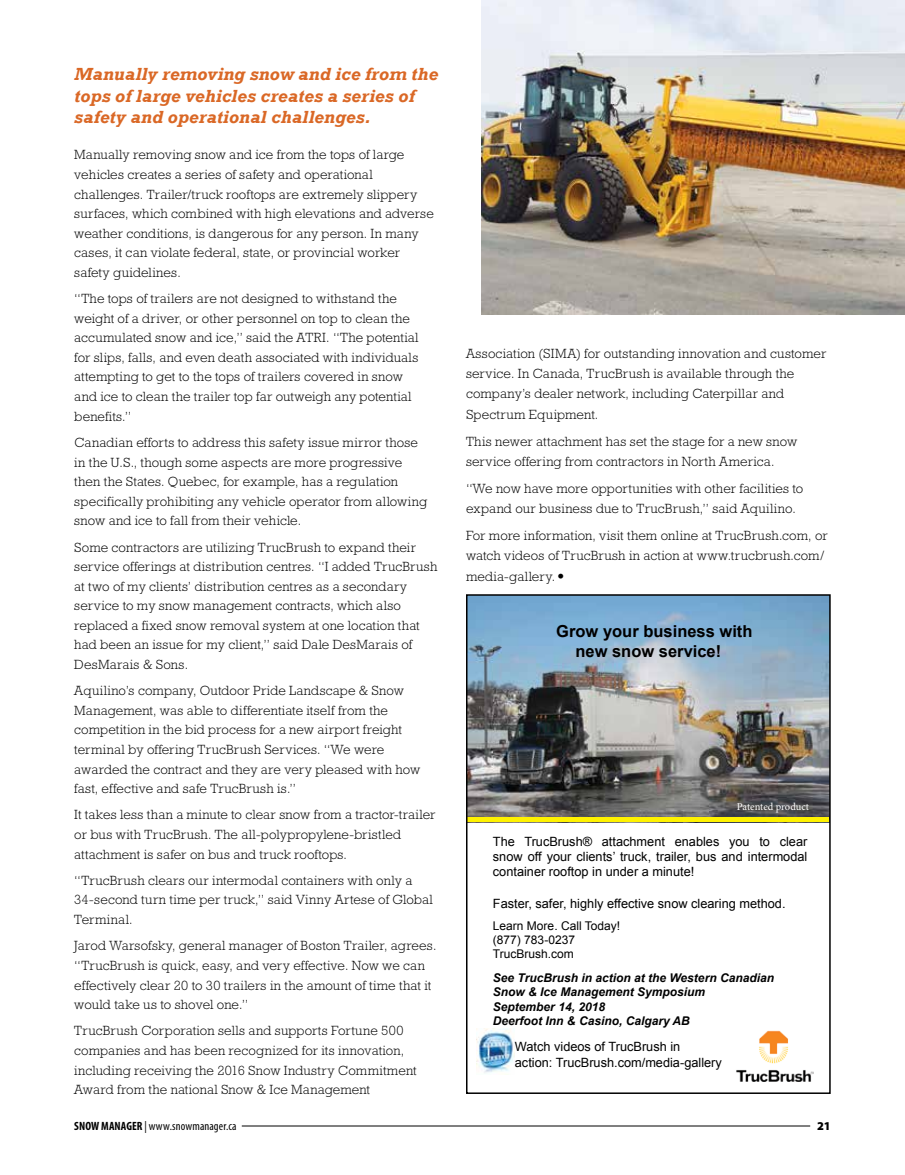
<style>
.page{position:relative;width:905px;height:1175px;background:#fff}
.page>*{position:absolute;margin:0;border:0;box-sizing:border-box;transform-origin:0 0}
.t1{font:italic 700 18px/21.6px "Rockwell";letter-spacing:.005em;color:#da6826}
.t2{font:700 16.5px/19.8px "Arial";color:#000}
.t3{font:300 13.5px/19.5px "M Rockwell";letter-spacing:.01em;color:#000}
.t4{font:12.75px/15.3px "Arial";color:#000;text-align:justify}
.t5{font:italic 700 12px/14.4px "Arial";color:#000}
.t6{font:12px/14.4px "Arial";color:#000}
.t7{font:condensed 12px "Myriad Pro";letter-spacing:.01em;color:#000}
.t8{font:900 12px "Myriad Pro";color:#000}
.t9{font:10.5px "Minion Pro";letter-spacing:-.005em;color:#fff}
.s1{font-weight:700}
</style>
<div class="page">
<hr style="left:242px;top:1125px;width:568px;height:1px;background:#000">
<img style="left:481px;top:0;width:423px;height:314px">
<img style="left:469px;top:597px;width:358px;height:220px">
<img style="left:736px;top:1030px;width:77px;height:51px">
<div style="left:467px;top:817px;width:362px;height:5px;background:#fff200"></div>
<img style="left:477px;top:1028px;width:38px;height:45px">
<div style="left:466px;top:594px;width:364px;height:500px;border:2px solid #000"></div>
<h1 class="t1" style="left:74px;top:63px;width:365px">Manually removing snow and ice from the tops of large vehicles creates a series of safety and operational challenges.</h1>
<p class="t3" style="left:74px;top:145px;width:361px">Manually removing snow and ice from the tops of large vehicles creates a series of safety and operational challenges. Trailer/truck rooftops are extremely slippery surfaces, which combined with high elevations and adverse weather conditions, is dangerous for any person. In many cases, it can violate federal, state, or provincial worker safety guidelines.</p>
<p class="t3" style="left:74px;top:289px;width:346px">“The tops of trailers are not designed to withstand the weight of a driver, or other personnel on top to clean the accumulated snow and ice,” said the ATRI. “The potential for slips, falls, and even death associated with individuals attempting to get to the tops of trailers covered in snow and ice to clean the trailer top far outweigh any potential benefits.”</p>
<p class="t3" style="left:74px;top:433px;width:354px">Canadian efforts to address this safety issue mirror those in the U.S., though some aspects are more progressive then the States. Quebec, for example, has a regulation specifically prohibiting any vehicle operator from allowing snow and ice to fall from their vehicle.</p>
<p class="t3" style="left:74px;top:537px;width:364px">Some contractors are utilizing TrucBrush to expand their service offerings at distribution centres. “I added TrucBrush at two of my clients’ distribution centres as a secondary service to my snow management contracts, which also replaced a fixed snow removal system at one location that had been an issue for my client,” said Dale DesMarais of DesMarais &amp; Sons.</p>
<p class="t3" style="left:74px;top:681px;width:347px">Aquilino’s company, Outdoor Pride Landscape &amp; Snow Management, was able to differentiate itself from the competition in the bid process for a new airport freight terminal by offering TrucBrush Services. “We were awarded the contract and they are very pleased with how fast, effective and safe TrucBrush is.”</p>
<p class="t3" style="left:74px;top:805px;width:363px">It takes less than a minute to clear snow from a tractor-trailer or bus with TrucBrush. The all-polypropylene-bristled attachment is safer on bus and truck rooftops.</p>
<p class="t3" style="left:74px;top:870px;width:360px">“TrucBrush clears our intermodal containers with only a<br>34-second turn time per truck,” said Vinny Artese of Global<br>Terminal.</p>
<p class="t3" style="left:74px;top:936px;width:363px">Jarod Warsofsky, general manager of Boston Trailer, agrees. “TrucBrush is quick, easy, and very effective. Now we can effectively clear 20 to 30 trailers in the amount of time that it would take us to shovel one.”</p>
<p class="t3" style="left:74px;top:1021px;width:344px">TrucBrush Corporation sells and supports Fortune 500 companies and has been recognized for its innovation, including receiving the 2016 Snow Industry Commitment Award from the national Snow &amp; Ice Management</p>
<p class="t3" style="left:466px;top:343px;width:362px;line-height:20.2px">Association (SIMA) for outstanding innovation and customer service. In Canada, TrucBrush is available through the company’s dealer network, including Caterpillar and Spectrum Equipment.</p>
<p class="t3" style="left:466px;top:431px;width:333px;line-height:20.2px">This newer attachment has set the stage for a new snow service offering from contractors in North America.</p>
<p class="t3" style="left:466px;top:478px;width:339px;line-height:20.2px">“We now have more opportunities with other facilities to expand our business due to TrucBrush,” said Aquilino.</p>
<p class="t3" style="left:466px;top:525px;width:363px;line-height:20.2px">For more information, visit them online at TrucBrush.com, or watch videos of TrucBrush in action at www.trucbrush.com/ media-gallery.</p>
<p class="t2" style="left:575px;top:622px;width:179px;text-indent:-19px">Grow your business with new snow service!</p>
<p class="t9" style="left:737px;top:799px;width:74px">Patented product</p>
<p class="t4" style="left:493px;top:833px;width:316px">The TrucBrush® attachment enables you to clear snow off your clients’ truck, trailer, bus and intermodal container rooftop in under a minute!</p>
<p class="t4" style="left:493px;top:896px;width:294px">Faster, safer, highly effective snow clearing method.</p>
<p class="t6" style="left:493px;top:918px;width:129px">Learn More. Call Today! (877) 783-0237<br>TrucBrush.com</p>
<p class="t5" style="left:493px;top:970px;width:282px">See TrucBrush in action at the Western Canadian<br>Snow &amp; Ice Management Symposium<br>September 14, 2018<br>Deerfoot Inn &amp; Casino, Calgary AB</p>
<p class="t4" style="left:515px;top:1038px;width:208px;line-height:16.2px">Watch videos of TrucBrush in<br>action: TrucBrush.com/media-gallery</p>
<p class="t7" style="left:74px;top:1118px;width:164px"><span class="s1">SNOW MANAGER</span> | www.snowmanager.ca</p>
<p class="t8" style="left:817px;top:1119px;width:15px">21</p>
</div>
